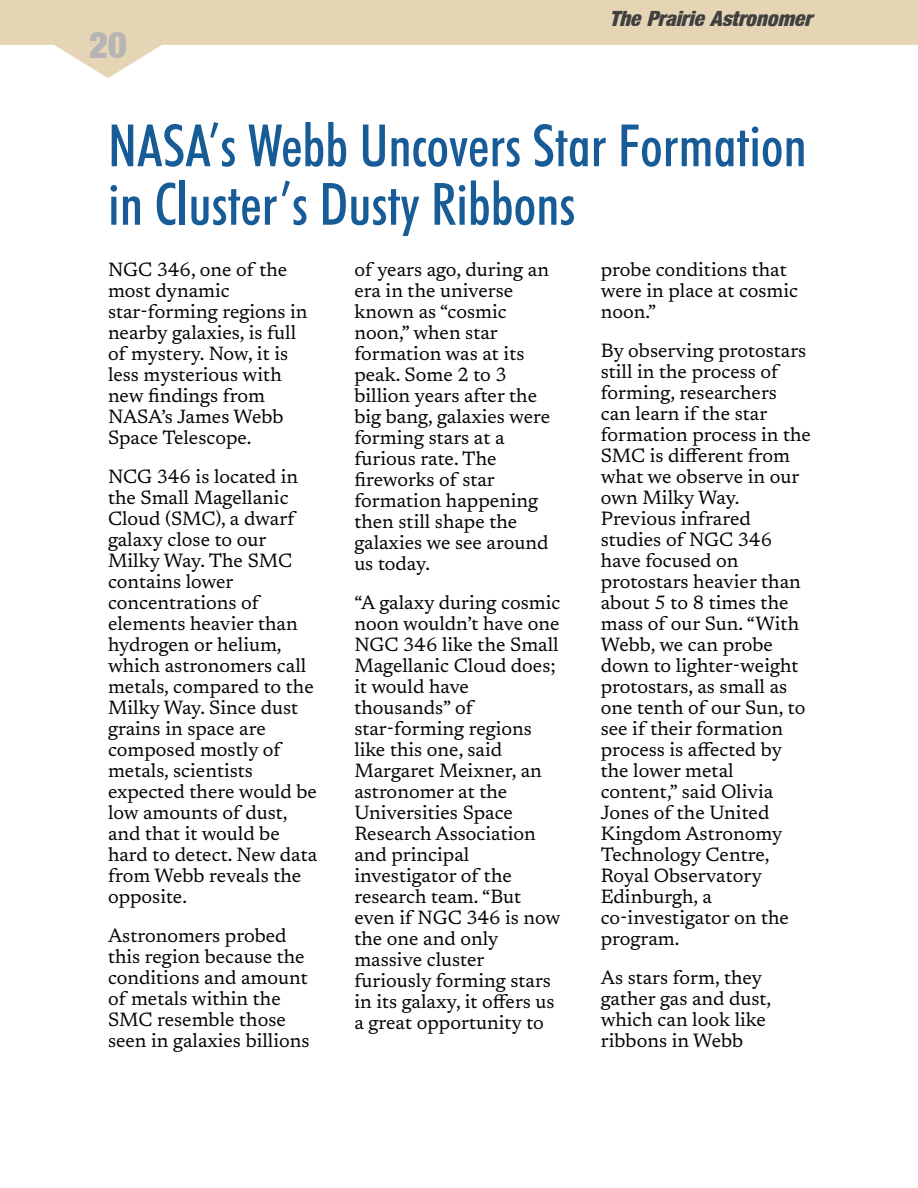
<style>
.page{position:relative;width:918px;height:1188px;background:#fff}
.page>*{position:absolute;margin:0;border:0;box-sizing:border-box;transform-origin:0 0}
.t1{font:500 condensed 58.5px/58.5px "Futura BT";color:#185c97}
.t2{font:36px "Basic Sans Heavy SF Bold";color:#b5b5b5}
.t3{font:italic 21px "Basic Sans Heavy SF Bold";color:#404040}
.t4{font:19.5px/21px "Newsreader";color:#070504}
</style>
<div class="page">
<svg style="left:0;top:0;width:918px;height:78px;fill:#e5d5b4"></svg>
<h2 class="t2" style="left:89px;top:31px;width:40px">20</h2>
<p class="t3" style="left:610px;top:11px;width:204px">The Prairie Astronomer</p>
<h1 class="t1" style="left:108px;top:122px;width:700px">NASA’s Webb Uncovers Star Formation in Cluster’s Dusty Ribbons</h1>
<p class="t4" style="left:108px;top:261px;width:201px">NGC 346, one of the most dynamic star-forming regions in nearby galaxies, is full of mystery. Now, it is less mysterious with new findings from<br>NASA’s James Webb<br>Space Telescope.</p>
<p class="t4" style="left:108px;top:468px;width:211px">NCG 346 is located in the Small Magellanic<br>Cloud (SMC), a dwarf galaxy close to our<br>Milky Way. The SMC contains lower concentrations of elements heavier than hydrogen or helium, which astronomers call metals, compared to the<br>Milky Way. Since dust grains in space are composed mostly of metals, scientists expected there would be low amounts of dust, and that it would be hard to detect. New data from Webb reveals the opposite.</p>
<p class="t4" style="left:108px;top:927px;width:203px">Astronomers probed this region because the conditions and amount of metals within the<br>SMC resemble those seen in galaxies billions</p>
<p class="t4" style="left:354px;top:261px;width:197px">of years ago, during an era in the universe known as “cosmic noon,” when star formation was at its peak. Some 2 to 3 billion years after the big bang, galaxies were forming stars at a furious rate. The fireworks of star formation happening then still shape the galaxies we see around us today.</p>
<p class="t4" style="left:354px;top:594px;width:208px">“A galaxy during cosmic noon wouldn’t have one<br>NGC 346 like the Small<br>Magellanic Cloud does; it would have thousands” of star-forming regions like this one, said<br>Margaret Meixner, an astronomer at the<br>Universities Space<br>Research Association and principal investigator of the research team. “But even if NGC 346 is now the one and only massive cluster furiously forming stars in its galaxy, it offers us a great opportunity to</p>
<p class="t4" style="left:601px;top:261px;width:199px">probe conditions that were in place at cosmic noon.”</p>
<p class="t4" style="left:601px;top:342px;width:212px">By observing protostars still in the process of forming, researchers can learn if the star formation process in the<br>SMC is different from what we observe in our own Milky Way.<br>Previous infrared studies of NGC 346 have focused on protostars heavier than about 5 to 8 times the mass of our Sun. “With<br>Webb, we can probe down to lighter-weight protostars, as small as one tenth of our Sun, to see if their formation process is affected by the lower metal content,” said Olivia<br>Jones of the United<br>Kingdom Astronomy<br>Technology Centre,<br>Royal Observatory<br>Edinburgh, a co-investigator on the program.</p>
<p class="t4" style="left:601px;top:969px;width:172px">As stars form, they gather gas and dust, which can look like ribbons in Webb</p>
</div>
